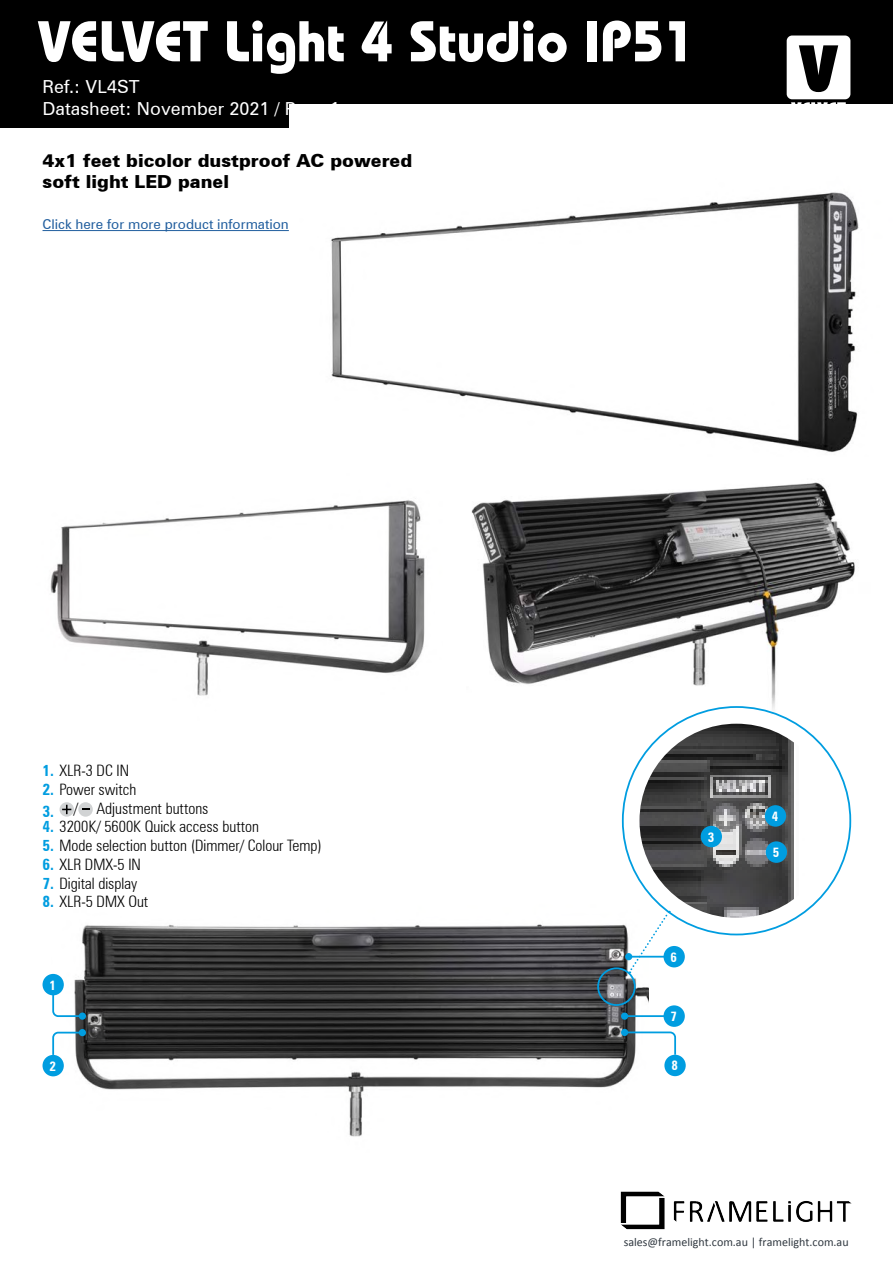
<style>
.page{position:relative;width:893px;height:1263px;background:#fff}
.page>*{position:absolute;margin:0;border:0;box-sizing:border-box;transform-origin:0 0}
.t1{font:700 57.3px "Bauhaus Std";color:#fff}
.t2{font:900 18px/21.6px "Zurich BT";color:#000}
.t3{font:18px/21.6px "Zurich BT";color:#fff}
.t4{font:300 condensed 15.75px "Zurich BT";color:#000}
.t5{font:13.5px "Zurich BT";color:#215e9e}
.t6{font:700 condensed 13.2px "Zurich BT";color:#fff}
.t7{font:12px "Calibri";color:#303840}
.s1{font-weight:700;color:#009de0}
</style>
<div class="page">
<div style="left:0;top:0;width:893px;height:128px;background:#000"></div>
<svg style="left:787px;top:36px;width:63px;height:68px"></svg>
<img style="left:289px;top:104px;width:604px;height:348px">
<hr style="left:43px;top:230px;width:246px;height:1px;background:#215e9e">
<img style="left:50px;top:440px;width:397px;height:256px">
<img style="left:443px;top:457px;width:412px;height:263px">
<img style="left:51px;top:924px;width:597px;height:213px">
<div style="left:43px;top:974px;width:21px;height:21px;background:#009de0;border-radius:50%"></div>
<div style="left:663px;top:946px;width:22px;height:21px;background:#009de0;border-radius:50%"></div>
<div style="left:43px;top:1055px;width:21px;height:21px;background:#009de0;border-radius:50%"></div>
<svg style="left:51px;top:992px;width:33px;height:26px"></svg>
<div style="left:79px;top:1012px;width:7px;height:8px;background:#009de0;border-radius:50%"></div>
<hr style="left:625px;top:1015px;width:50px;height:2px;background:#009de0">
<div style="left:621px;top:1012px;width:7px;height:8px;background:#009de0;border-radius:50%"></div>
<svg style="left:623px;top:1030px;width:54px;height:26px"></svg>
<div style="left:621px;top:1029px;width:7px;height:7px;background:#009de0;border-radius:50%"></div>
<svg style="left:51px;top:1031px;width:33px;height:26px"></svg>
<div style="left:79px;top:1029px;width:7px;height:7px;background:#009de0;border-radius:50%"></div>
<div style="left:597px;top:967px;width:39px;height:39px;border:2px solid #009de0;border-radius:50%"></div>
<svg style="left:629px;top:918px;width:41px;height:55px"></svg>
<img style="left:639px;top:724px;width:195px;height:194px">
<div style="left:701px;top:826px;width:21px;height:21px;background:#009de0;border-radius:50%"></div>
<div style="left:765px;top:805px;width:21px;height:22px;background:#009de0;border-radius:50%"></div>
<div style="left:766px;top:841px;width:21px;height:22px;background:#009de0;border-radius:50%"></div>
<div style="left:663px;top:1005px;width:22px;height:22px;background:#009de0;border-radius:50%"></div>
<div style="left:60px;top:802px;width:14px;height:15px;background:#d1d3d4;border-radius:50%"></div>
<svg style="left:62px;top:805px;width:9px;height:9px"></svg>
<div style="left:78px;top:802px;width:15px;height:15px;background:#d1d3d4;border-radius:50%"></div>
<svg style="left:82px;top:808px;width:8px;height:2px"></svg>
<div style="left:664px;top:1055px;width:22px;height:21px;background:#009de0;border-radius:50%"></div>
<hr style="left:629px;top:956px;width:35px;height:1px;background:#009de0">
<div style="left:625px;top:953px;width:7px;height:7px;background:#009de0;border-radius:50%"></div>
<img style="left:620px;top:1191px;width:232px;height:39px">
<h1 class="t1" style="left:38px;top:6px;width:659px">VELVET Light 4 Studio IP51</h1>
<p class="t3" style="left:43px;top:76px;width:299px">Ref.: VL4ST<br>Datasheet: November 2021 / Page 1</p>
<p class="t2" style="left:43px;top:149px;width:371px">4x1 feet bicolor dustproof AC powered soft light LED panel</p>
<p class="t5" style="left:43px;top:216px;width:248px">Click here for more product information</p>
<p class="t4" style="left:43px;top:761px;width:88px"><span class="s1">1.</span> XLR-3 DC IN</p>
<p class="t4" style="left:43px;top:780px;width:95px"><span class="s1">2.</span> Power switch</p>
<p class="t4" style="left:43px;top:798px;width:168px"><span class="s1">3.</span> / Adjustment buttons</p>
<p class="t4" style="left:43px;top:817px;width:218px"><span class="s1">4.</span> 3200K/ 5600K Quick access button</p>
<p class="t4" style="left:43px;top:836px;width:281px"><span class="s1">5.</span> Mode selection button (Dimmer/ Colour Temp)</p>
<p class="t4" style="left:43px;top:855px;width:100px"><span class="s1">6.</span> XLR DMX-5 IN</p>
<p class="t4" style="left:43px;top:873px;width:96px"><span class="s1">7.</span> Digital display</p>
<p class="t4" style="left:43px;top:892px;width:107px"><span class="s1">8.</span> XLR-5 DMX Out</p>
<p class="t6" style="left:50px;top:977px;width:8px">1</p>
<p class="t6" style="left:50px;top:1058px;width:8px">2</p>
<p class="t6" style="left:708px;top:829px;width:8px">3</p>
<p class="t6" style="left:670px;top:949px;width:8px">6</p>
<p class="t6" style="left:670px;top:1008px;width:8px">7</p>
<p class="t6" style="left:671px;top:1058px;width:8px">8</p>
<p class="t6" style="left:772px;top:808px;width:8px">4</p>
<p class="t6" style="left:773px;top:844px;width:8px">5</p>
<p class="t7" style="left:624px;top:1234px;width:226px">sales@framelight.com.au | framelight.com.au</p>
</div>
